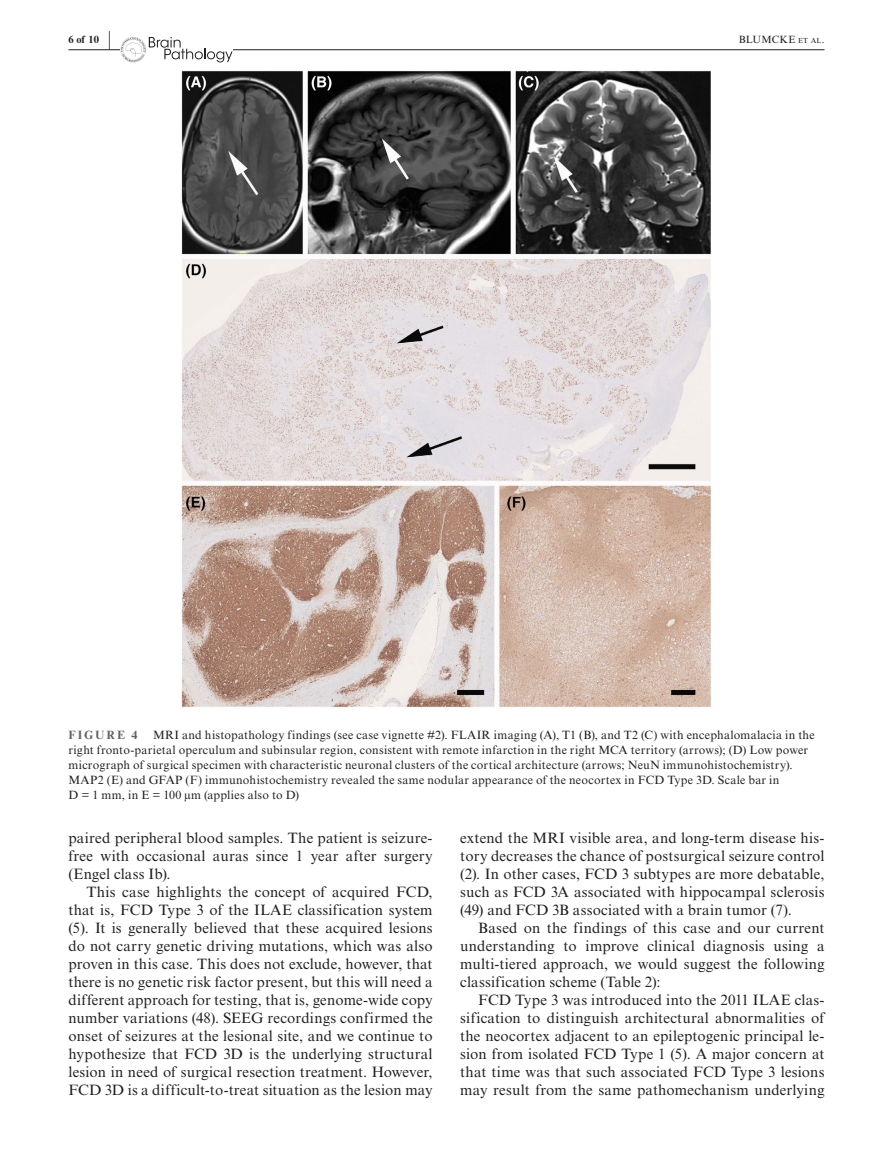
<style>
.page{position:relative;width:893px;height:1174px;background:#fff}
.page>*{position:absolute;margin:0;border:0;box-sizing:border-box;transform-origin:0 0}
.t1{font:15px/18px "Times New Roman MT Std";letter-spacing:.01em;color:#231f20;text-align:justify}
.t2{font:12px/15px "Times New Roman MT Std";letter-spacing:.025em;color:#231f20}
.t3{font:700 12px "Times New Roman MT Std";letter-spacing:.175em;color:#636366}
.t4{font:10.5px "Times New Roman MT Std";color:#231f20}
.t5{font:700 10.5px "Times New Roman MT Std";color:#231f20}
.s1{font-size:20.25px}
.s2{font-size:7.35px}
</style>
<div class="page">
<hr style="left:68px;top:49px;width:756px;height:1px;background:#231f20">
<svg style="left:121px;top:37px;width:112px;height:25px"></svg>
<img style="left:181px;top:70px;width:530px;height:638px">
<p class="t5" style="left:68px;top:33px;width:43px">6 of 10 <span class="s1">|</span></p>
<p class="t4" style="left:739px;top:33px;width:87px">BLUMCKE <span class="s2">et al</span>.</p>
<p class="t2" style="left:68px;top:728px;width:748px;text-indent:85px">MRI and histopathology findings (see case vignette #2). FLAIR imaging (A), T1 (B), and T2 (C) with encephalomalacia in the right fronto-parietal operculum and subinsular region, consistent with remote infarction in the right MCA territory (arrows); (D) Low power micrograph of surgical specimen with characteristic neuronal clusters of the cortical architecture (arrows; NeuN immunohistochemistry).<br>MAP2 (E) and GFAP (F) immunohistochemistry revealed the same nodular appearance of the neocortex in FCD Type 3D. Scale bar in<br>D = 1 mm, in E = 100 µm (applies also to D)</p>
<p class="t3" style="left:68px;top:728px;width:71px">FIGURE 4</p>
<p class="t1" style="left:68px;top:829px;width:366px">paired peripheral blood samples. The patient is seizure&shy;free with occasional auras since 1 year after surgery (Engel class Ib).</p>
<p class="t1" style="left:68px;top:883px;width:366px;text-indent:18px">This case highlights the concept of acquired FCD, that is, FCD Type 3 of the ILAE classification system (5). It is generally believed that these acquired lesions do not carry genetic driving mutations, which was also proven in this case. This does not exclude, however, that there is no genetic risk factor present, but this will need a different approach for testing, that is, genome-wide copy number variations (48). SEEG recordings confirmed the onset of seizures at the lesional site, and we continue to hypothesize that FCD 3D is the underlying structural lesion in need of surgical resection treatment. However, FCD 3D is a difficult-to-treat situation as the lesion may</p>
<p class="t1" style="left:460px;top:829px;width:366px">extend the MRI visible area, and long-term disease his&shy;tory decreases the chance of postsurgical seizure control (2). In other cases, FCD 3 subtypes are more debatable, such as FCD 3A associated with hippocampal sclerosis (49) and FCD 3B associated with a brain tumor (7).</p>
<p class="t1" style="left:460px;top:919px;width:366px;text-indent:18px">Based on the findings of this case and our current understanding to improve clinical diagnosis using a multi-tiered approach, we would suggest the following classification scheme (Table 2):</p>
<p class="t1" style="left:460px;top:991px;width:366px;text-indent:18px">FCD Type 3 was introduced into the 2011 ILAE clas&shy;sification to distinguish architectural abnormalities of the neocortex adjacent to an epileptogenic principal le&shy;sion from isolated FCD Type 1 (5). A major concern at that time was that such associated FCD Type 3 lesions may result from the same pathomechanism underlying</p>
</div>
